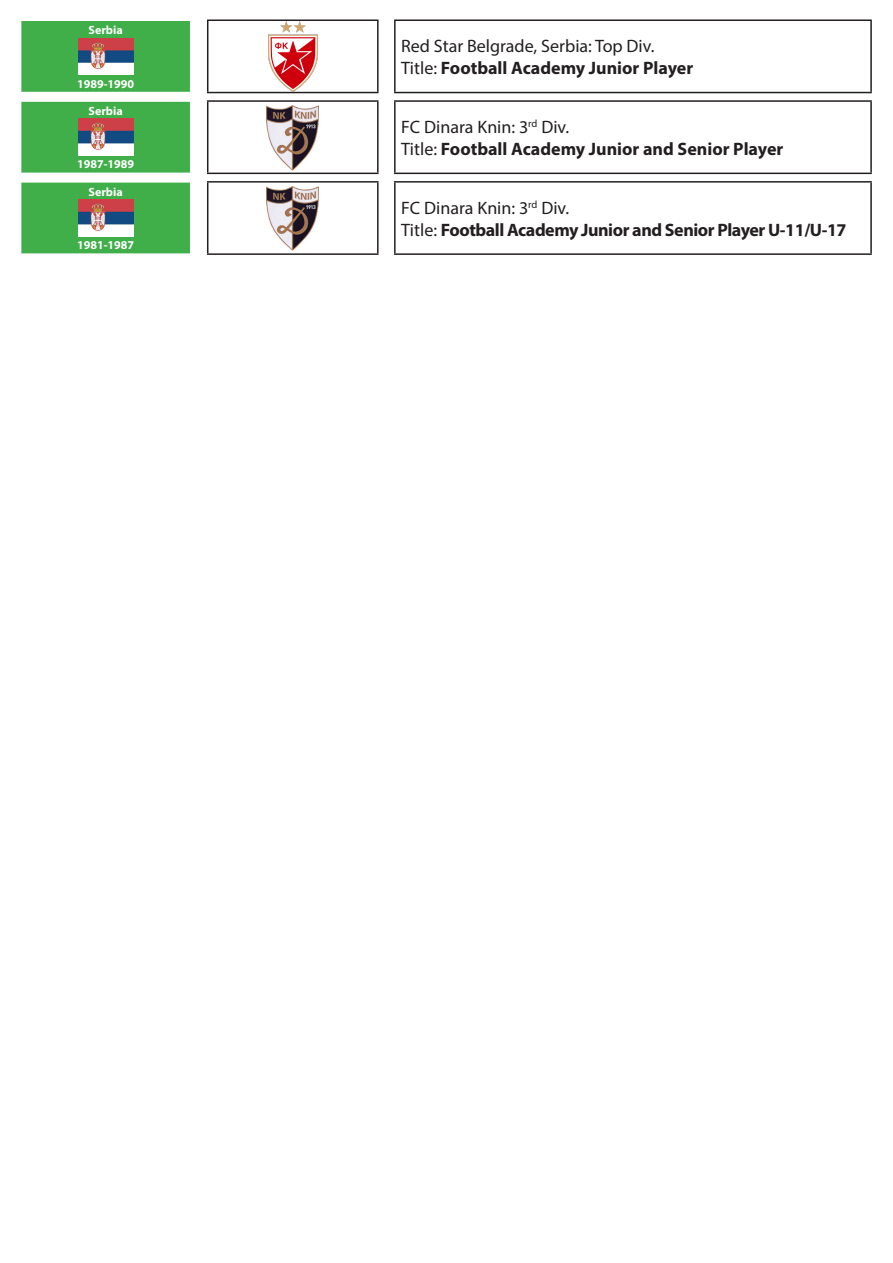
<style>
.page{position:relative;width:893px;height:1263px;background:#fff}
.page>*{position:absolute;margin:0;border:0;box-sizing:border-box;transform-origin:0 0}
.t1{font:700 18px "Myriad Pro";color:#231f20}
.t2{font:18px "Myriad Pro";color:#231f20}
.t3{font:700 18px "Myriad Pro";letter-spacing:-.025em;color:#231f20}
.t4{font:700 12px "Myriad Pro";color:#fff}
.s1{font-weight:400}
</style>
<div class="page">
<svg style="left:21px;top:21px;width:169px;height:232px;background:#50b358"></svg>
<hr style="left:207px;top:20px;width:172px;height:1px;background:#231f20">
<hr style="left:207px;top:21px;width:1px;height:71px;background:#231f20">
<hr style="left:377px;top:21px;width:2px;height:71px;background:#231f20">
<hr style="left:394px;top:20px;width:478px;height:1px;background:#231f20">
<hr style="left:394px;top:21px;width:2px;height:71px;background:#231f20">
<hr style="left:870px;top:21px;width:2px;height:71px;background:#231f20">
<hr style="left:207px;top:92px;width:172px;height:1px;background:#231f20">
<hr style="left:394px;top:92px;width:478px;height:1px;background:#231f20">
<hr style="left:207px;top:100px;width:172px;height:2px;background:#231f20">
<hr style="left:207px;top:102px;width:1px;height:71px;background:#231f20">
<hr style="left:377px;top:102px;width:2px;height:71px;background:#231f20">
<hr style="left:394px;top:100px;width:478px;height:2px;background:#231f20">
<hr style="left:394px;top:102px;width:2px;height:71px;background:#231f20">
<hr style="left:870px;top:102px;width:2px;height:71px;background:#231f20">
<hr style="left:207px;top:173px;width:172px;height:1px;background:#231f20">
<hr style="left:394px;top:173px;width:478px;height:1px;background:#231f20">
<hr style="left:207px;top:181px;width:172px;height:2px;background:#231f20">
<hr style="left:207px;top:183px;width:1px;height:70px;background:#231f20">
<hr style="left:377px;top:183px;width:2px;height:70px;background:#231f20">
<hr style="left:394px;top:181px;width:478px;height:2px;background:#231f20">
<hr style="left:394px;top:183px;width:2px;height:70px;background:#231f20">
<hr style="left:870px;top:183px;width:2px;height:70px;background:#231f20">
<hr style="left:207px;top:253px;width:172px;height:2px;background:#231f20">
<hr style="left:394px;top:253px;width:478px;height:2px;background:#231f20">
<hr style="left:20px;top:92px;width:171px;height:1px;background:#fff">
<hr style="left:20px;top:100px;width:171px;height:2px;background:#fff">
<hr style="left:20px;top:173px;width:171px;height:1px;background:#fff">
<hr style="left:20px;top:181px;width:171px;height:2px;background:#fff">
<img style="left:78px;top:38px;width:55px;height:37px">
<img style="left:268px;top:21px;width:49px;height:70px">
<img style="left:78px;top:119px;width:55px;height:37px">
<img style="left:267px;top:105px;width:51px;height:65px">
<img style="left:78px;top:200px;width:55px;height:36px">
<img style="left:267px;top:186px;width:51px;height:65px">
<p class="t4" style="left:89px;top:22px;width:36px">Serbia</p>
<p class="t4" style="left:77px;top:76px;width:59px">1989-1990</p>
<p class="t4" style="left:89px;top:103px;width:36px">Serbia</p>
<p class="t4" style="left:77px;top:157px;width:59px">1987-1989</p>
<p class="t4" style="left:89px;top:184px;width:36px">Serbia</p>
<p class="t4" style="left:77px;top:237px;width:59px">1981-1987</p>
<p class="t2" style="left:401px;top:35px;width:255px">Red Star Belgrade, Serbia: Top Div.</p>
<p class="t1" style="left:401px;top:56px;width:294px"><span class="s1">Title:</span> Football Academy Junior Player</p>
<p class="t2" style="left:401px;top:116px;width:170px">FC Dinara Knin: 3<sup>rd</sup> Div.</p>
<p class="t1" style="left:401px;top:137px;width:384px"><span class="s1">Title:</span> Football Academy Junior and Senior Player</p>
<p class="t2" style="left:401px;top:197px;width:170px">FC Dinara Knin: 3<sup>rd</sup> Div.</p>
<p class="t3" style="left:401px;top:218px;width:447px"><span class="s1">Title:</span> Football Academy Junior and Senior Player U-11/U-17</p>
</div>
